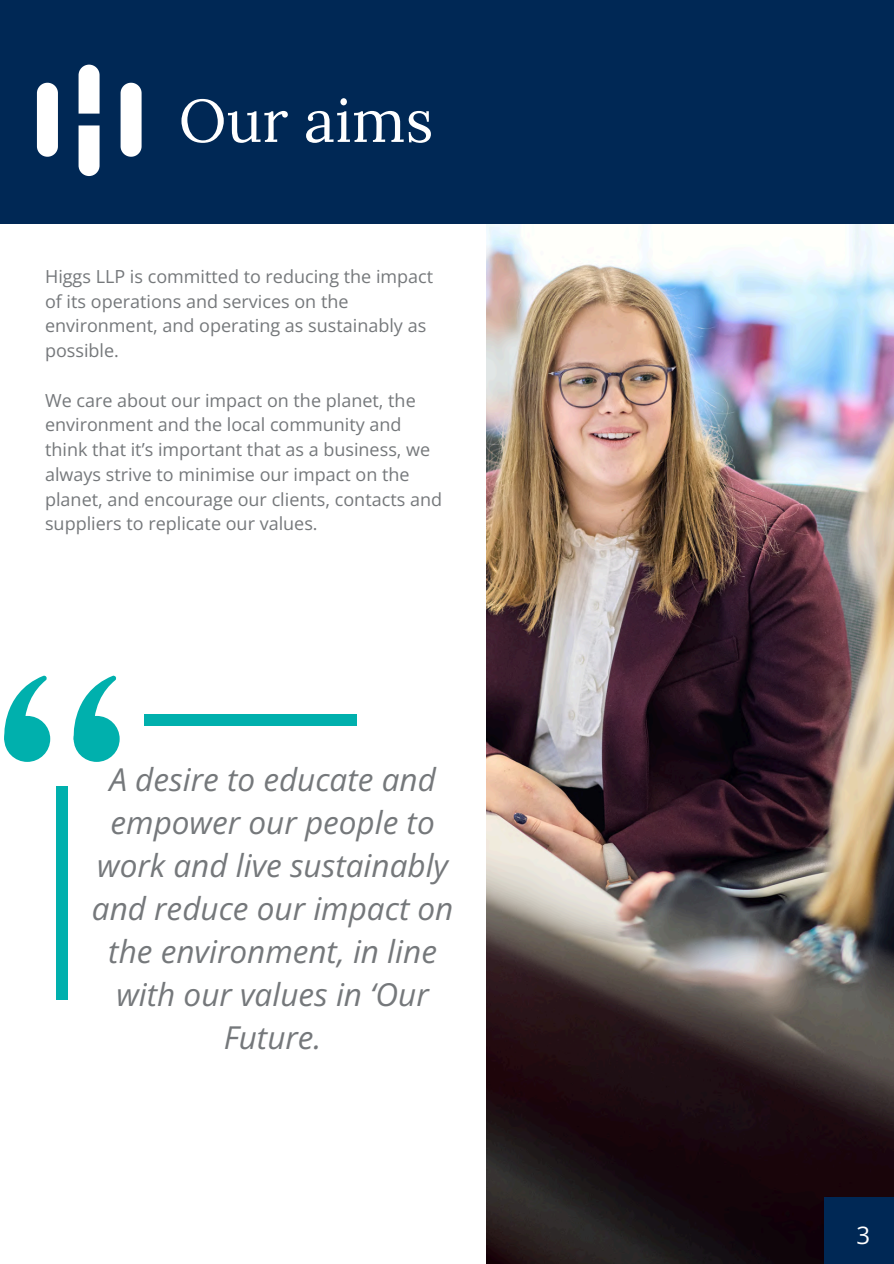
<style>
.page{position:relative;width:894px;height:1264px;background:#fff}
.page>*{position:absolute;margin:0;border:0;box-sizing:border-box;transform-origin:0 0}
.t1{font:60px "Lora";color:#fff}
.t2{font:italic 31.5px/43px "Open Sans";color:#75787b;text-align:center}
.t3{font:24px "Open Sans";color:#fff}
.t4{font:18px/24.8px "Open Sans";color:#75787b}
</style>
<div class="page">
<img style="left:486px;top:223px;width:407px;height:1040px">
<div style="left:74px;top:716px;width:46px;height:46px;background:#00b0ad;border-radius:50%"></div>
<svg style="left:73px;top:675px;width:44px;height:79px"></svg>
<div style="left:4px;top:716px;width:46px;height:46px;background:#00b0ad;border-radius:50%"></div>
<svg style="left:4px;top:675px;width:44px;height:79px"></svg>
<div style="left:56px;top:786px;width:11px;height:213px;background:#00b0ad"></div>
<div style="left:144px;top:714px;width:213px;height:11px;background:#00b0ad"></div>
<div style="left:0;top:0;width:893px;height:223px;background:#002855"></div>
<svg style="left:37px;top:83px;width:21px;height:74px;background:#eef1f4"></svg>
<svg style="left:120px;top:83px;width:21px;height:74px;background:#e9edf0"></svg>
<svg style="left:78px;top:125px;width:21px;height:51px"></svg>
<svg style="left:78px;top:65px;width:21px;height:49px"></svg>
<div style="left:824px;top:1197px;width:69px;height:66px;background:#002855"></div>
<p class="t1" style="left:179px;top:81px;width:256px">Our aims</p>
<p class="t4" style="left:45px;top:263px;width:389px">Higgs LLP is committed to reducing the impact of its operations and services on the environment, and operating as sustainably as possible.</p>
<h2 class="t4" style="left:45px;top:387px;width:398px">We care about our impact on the planet, the environment and the local community and think that it’s important that as a business, we always strive to minimise our impact on the planet, and encourage our clients, contacts and suppliers to replicate our values.</h2>
<p class="t2" style="left:92px;top:756px;width:363px">A desire to educate and empower our people to work and live sustainably and reduce our impact on the environment, in line with our values in ‘Our<br>Future.</p>
<p class="t3" style="left:856px;top:1217px;width:15px">3</p>
</div>
